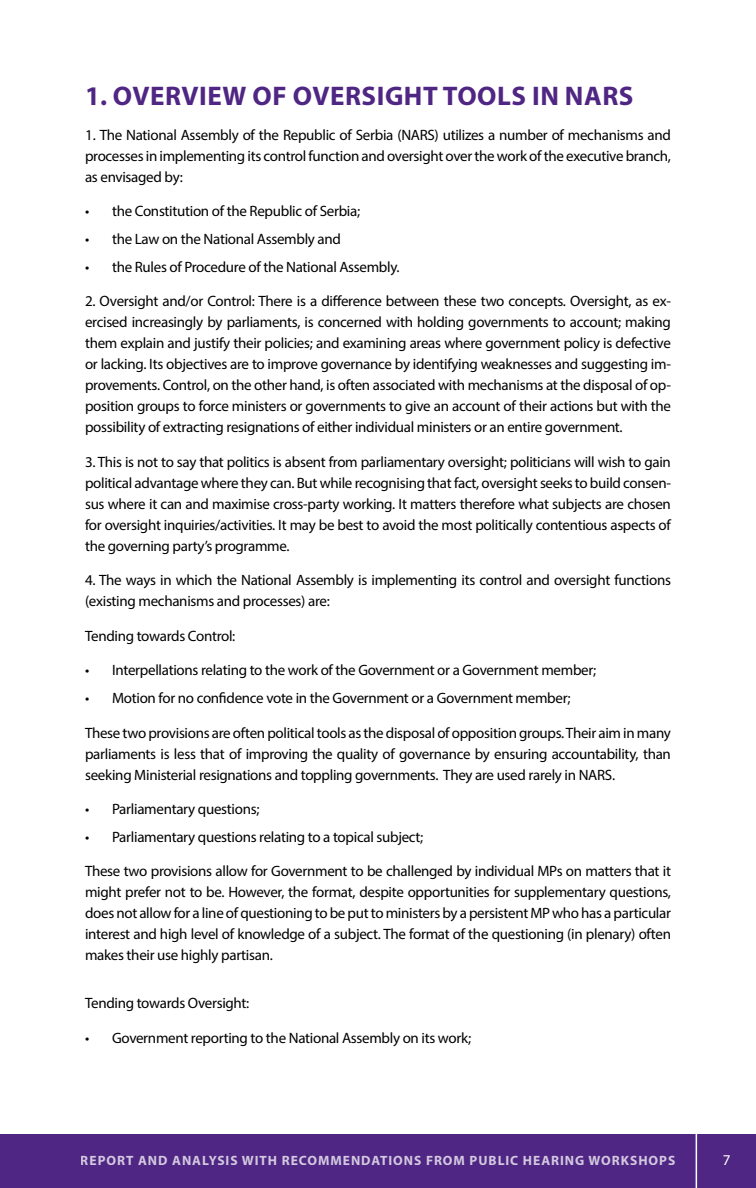
<style>
.page{position:relative;width:756px;height:1188px;background:#fff}
.page>*{position:absolute;margin:0;border:0;box-sizing:border-box;transform-origin:0 0}
.t1{font:700 27px "Myriad Pro";letter-spacing:.02em;color:#4f2683}
.t2{font:15px/21px "Myriad Pro";letter-spacing:-.02em;color:#000;text-align:justify}
.t3{font:15px "Myriad Pro";color:#fff}
.t4{font:700 13.5px "Myriad Pro";letter-spacing:.07em;color:#fff}
</style>
<div class="page">
<div style="left:0;top:1134px;width:756px;height:54px;background:#4f2683"></div>
<hr style="left:696px;top:1060px;width:1px;height:128px;background:#fff">
<h1 class="t1" style="left:85px;top:79px;width:498px">1. OVERVIEW OF OVERSIGHT TOOLS IN NAR</h1>
<h1 class="t1" style="left:619px;top:79px;width:16px">S</h1>
<p class="t2" style="left:85px;top:124px;width:587px">1. The National Assembly of the Republic of Serbia (NARS) utilizes a number of mechanisms and processes in implementing its control function and oversight over the work of the executive branch, as envisaged by:</p>
<p class="t2" style="left:85px;top:201px;width:277px">• the Constitution of the Republic of Serbia;</p>
<p class="t2" style="left:85px;top:228px;width:257px">• the Law on the National Assembly and</p>
<p class="t2" style="left:85px;top:256px;width:316px">• the Rules of Procedure of the National Assembly.</p>
<p class="t2" style="left:85px;top:291px;width:587px">2. Oversight and/or Control: There is a difference between these two concepts. Oversight, as ex&shy;ercised increasingly by parliaments, is concerned with holding governments to account; making them explain and justify their policies; and examining areas where government policy is defective or lacking. Its objectives are to improve governance by identifying weaknesses and suggesting im&shy;provements. Control, on the other hand, is often associated with mechanisms at the disposal of op&shy;position groups to force ministers or governments to give an account of their actions but with the possibility of extracting resignations of either individual ministers or an entire government.</p>
<p class="t2" style="left:85px;top:451px;width:587px">3. This is not to say that politics is absent from parliamentary oversight; politicians will wish to gain political advantage where they can. But while recognising that fact, oversight seeks to build consen&shy;sus where it can and maximise cross-party working. It matters therefore what subjects are chosen for oversight inquiries/activities. It may be best to avoid the most politically contentious aspects of the governing party’s programme.</p>
<p class="t2" style="left:85px;top:570px;width:587px">4. The ways in which the National Assembly is implementing its control and oversight functions (existing mechanisms and processes) are:</p>
<p class="t2" style="left:85px;top:625px;width:152px">Tending towards Control:</p>
<p class="t2" style="left:85px;top:660px;width:513px">• Interpellations relating to the work of the Government or a Government member;</p>
<p class="t2" style="left:85px;top:687px;width:487px">• Motion for no confidence vote in the Government or a Government member;</p>
<p class="t2" style="left:85px;top:722px;width:587px">These two provisions are often political tools as the disposal of opposition groups. Their aim in many parliaments is less that of improving the quality of governance by ensuring accountability, than seeking Ministerial resignations and toppling governments. They are used rarely in NARS.</p>
<p class="t2" style="left:85px;top:798px;width:176px">• Parliamentary questions;</p>
<p class="t2" style="left:85px;top:826px;width:340px">• Parliamentary questions relating to a topical subject;</p>
<p class="t2" style="left:85px;top:861px;width:588px">These two provisions allow for Government to be challenged by individual MPs on matters that it might prefer not to be. However, the format, despite opportunities for supplementary questions, does not allow for a line of questioning to be put to ministers by a persistent MP who has a particular interest and high level of knowledge of a subject. The format of the questioning (in plenary) often makes their use highly partisan.</p>
<p class="t2" style="left:85px;top:993px;width:166px">Tending towards Oversight:</p>
<p class="t2" style="left:85px;top:1027px;width:388px">• Government reporting to the National Assembly on its work;</p>
<p class="t4" style="left:81px;top:1151px;width:596px">REPORT AND ANALYSIS WITH RECOMMENDATIONS FROM PUBLIC HEARING WORKSHOPS</p>
<p class="t3" style="left:723px;top:1150px;width:9px">7</p>
</div>
